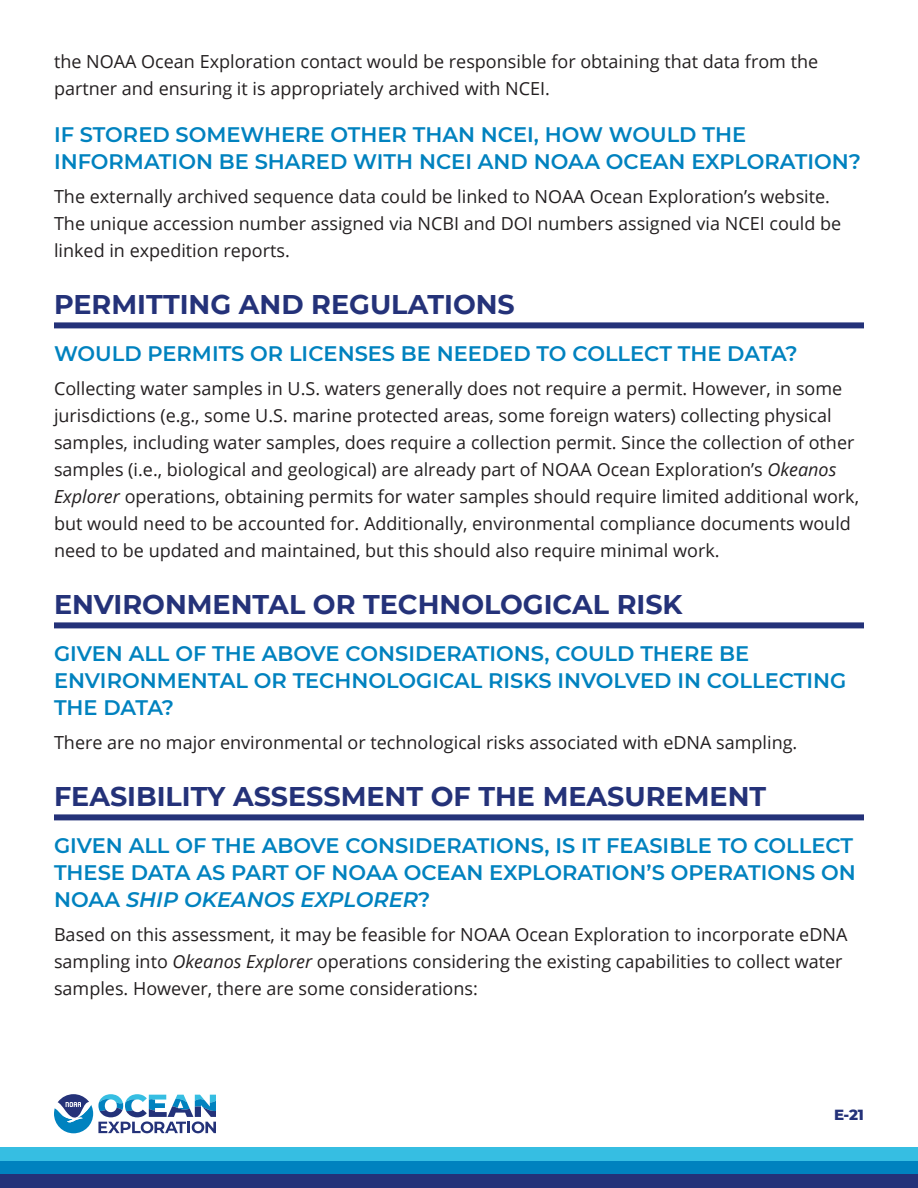
<style>
.page{position:relative;width:918px;height:1188px;background:#fff}
.page>*{position:absolute;margin:0;border:0;box-sizing:border-box;transform-origin:0 0}
.t1{font:700 27px "Montserrat";color:#243279}
.t2{font:600 21px/27px "Montserrat";color:#0082bf}
.t3{font:18px/27px "Open Sans";color:#231f20}
.t4{font:800 15px "Montserrat";color:#243279}
.s1{font-style:italic}
</style>
<div class="page">
<div style="left:0;top:1148px;width:918px;height:13px;background:#36bee2"></div>
<div style="left:0;top:1161px;width:918px;height:14px;background:#0082bf"></div>
<div style="left:0;top:1175px;width:918px;height:13px;background:#243279"></div>
<svg style="left:54px;top:1094px;width:162px;height:39px"></svg>
<div style="left:54px;top:322px;width:810px;height:6px;background:#243279"></div>
<div style="left:54px;top:622px;width:810px;height:6px;background:#243279"></div>
<div style="left:54px;top:814px;width:810px;height:6px;background:#243279"></div>
<p class="t3" style="left:54px;top:47px;width:766px">the NOAA Ocean Exploration contact would be responsible for obtaining that data from the partner and ensuring it is appropriately archived with NCEI.</p>
<h4 class="t2" style="left:54px;top:120px;width:809px">IF STORED SOMEWHERE OTHER THAN NCEI, HOW WOULD THE<br>INFORMATION BE SHARED WITH NCEI AND NOAA OCEAN EXPLORATION?</h4>
<p class="t3" style="left:54px;top:182px;width:789px">The externally archived sequence data could be linked to NOAA Ocean Exploration’s website.<br>The unique accession number assigned via NCBI and DOI numbers assigned via NCEI could be linked in expedition reports.</p>
<h3 class="t1" style="left:54px;top:285px;width:462px">PERMITTING AND REGULATIONS</h3>
<h4 class="t2" style="left:54px;top:339px;width:745px">WOULD PERMITS OR LICENSES BE NEEDED TO COLLECT THE DATA?</h4>
<p class="t3" style="left:54px;top:374px;width:807px">Collecting water samples in U.S. waters generally does not require a permit. However, in some jurisdictions (e.g., some U.S. marine protected areas, some foreign waters) collecting physical samples, including water samples, does require a collection permit. Since the collection of other samples (i.e., biological and geological) are already part of NOAA Ocean Exploration’s <span class="s1">Okeanos Explorer</span> operations, obtaining permits for water samples should require limited additional work, but would need to be accounted for. Additionally, environmental compliance documents would need to be updated and maintained, but this should also require minimal work.</p>
<h3 class="t1" style="left:54px;top:585px;width:630px">ENVIRONMENTAL OR TECHNOLOGICAL RISK</h3>
<h4 class="t2" style="left:54px;top:639px;width:794px">GIVEN ALL OF THE ABOVE CONSIDERATIONS, COULD THERE BE<br>ENVIRONMENTAL OR TECHNOLOGICAL RISKS INVOLVED IN COLLECTING<br>THE DATA?</h4>
<p class="t3" style="left:54px;top:728px;width:745px">There are no major environmental or technological risks associated with eDNA sampling.</p>
<h3 class="t1" style="left:54px;top:777px;width:714px">FEASIBILITY ASSESSMENT OF THE MEASUREMENT</h3>
<h4 class="t2" style="left:54px;top:831px;width:803px">GIVEN ALL OF THE ABOVE CONSIDERATIONS, IS IT FEASIBLE TO COLLECT<br>THESE DATA AS PART OF NOAA OCEAN EXPLORATION’S OPERATIONS ON<br>NOAA <span class="s1">SHIP OKEANOS EXPLORER</span>?</h4>
<p class="t3" style="left:54px;top:920px;width:795px">Based on this assessment, it may be feasible for NOAA Ocean Exploration to incorporate eDNA sampling into <span class="s1">Okeanos Explorer</span> operations considering the existing capabilities to collect water samples. However, there are some considerations:</p>
<p class="t4" style="left:834px;top:1104px;width:31px">E-21</p>
</div>
